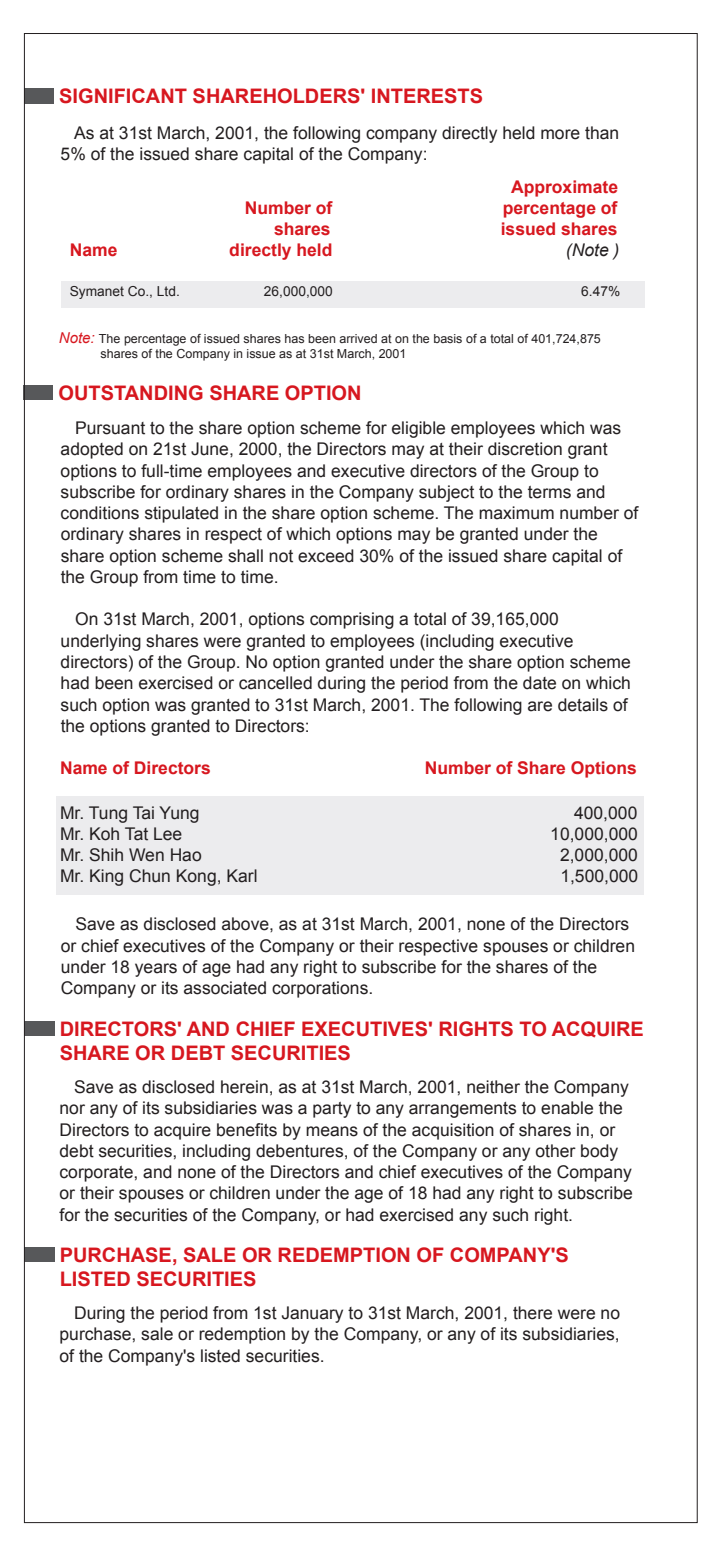
<style>
.page{position:relative;width:709px;height:1560px;background:#fff}
.page>*{position:absolute;margin:0;border:0;box-sizing:border-box;transform-origin:0 0}
.t1{font:700 20px/23.8px "Arial";color:#d7171f}
.t2{font:17.5px/21.2px "Arial";color:#231f20}
.t3{font:700 17.5px "Arial";color:#d7171f}
.t4{font:italic 17.5px "Arial";color:#231f20}
.t5{font:13.75px "Arial";color:#231f20}
.t6{font:12.5px/15px "Arial";color:#231f20}
.s1{font-style:italic;font-size:15px;color:#d7171f}
</style>
<div class="page">
<div style="left:24px;top:88px;width:30px;height:15px;background:#57585a"></div>
<div style="left:23px;top:386px;width:30px;height:14px;background:#57585a"></div>
<div style="left:61px;top:281px;width:583px;height:27px;background:#ececee"></div>
<div style="left:24px;top:1247px;width:30px;height:14px;background:#57585a"></div>
<div style="left:24px;top:1021px;width:30px;height:15px;background:#57585a"></div>
<div style="left:56px;top:796px;width:587px;height:98px;background:#ececee"></div>
<p class="t1" style="left:59px;top:84px;width:425px">SIGNIFICANT SHAREHOLDERS' INTERESTS</p>
<p class="t2" style="left:61px;top:122px;width:560px;text-indent:14px">As at 31st March, 2001, the following company directly held more than<br>5% of the issued share capital of the Company:</p>
<p class="t3" style="left:511px;top:174px;width:108px">Approximate</p>
<p class="t3" style="left:245px;top:195px;width:89px">Number of</p>
<p class="t3" style="left:502px;top:195px;width:116px">percentage of</p>
<p class="t3" style="left:274px;top:217px;width:58px">shares</p>
<p class="t3" style="left:501px;top:217px;width:118px">issued shares</p>
<p class="t3" style="left:70px;top:238px;width:49px">Name</p>
<p class="t3" style="left:229px;top:238px;width:105px">directly held</p>
<p class="t4" style="left:566px;top:238px;width:55px">(Note )</p>
<p class="t5" style="left:70px;top:282px;width:112px">Symanet Co., Ltd.</p>
<p class="t5" style="left:264px;top:282px;width:70px">26,000,000</p>
<p class="t5" style="left:581px;top:282px;width:40px">6.47%</p>
<p class="t6" style="left:101px;top:330px;width:502px;text-indent:-42px"><span class="s1">Note:</span> The percentage of issued shares has been arrived at on the basis of a total of 401,724,875 shares of the Company in issue as at 31st March, 2001</p>
<p class="t1" style="left:59px;top:382px;width:304px">OUTSTANDING SHARE OPTION</p>
<p class="t2" style="left:61px;top:417px;width:579px;text-indent:15px">Pursuant to the share option scheme for eligible employees which was adopted on 21st June, 2000, the Directors may at their discretion grant options to full-time employees and executive directors of the Group to subscribe for ordinary shares in the Company subject to the terms and conditions stipulated in the share option scheme. The maximum number of ordinary shares in respect of which options may be granted under the share option scheme shall not exceed 30% of the issued share capital of the Group from time to time.</p>
<p class="t2" style="left:61px;top:608px;width:572px;text-indent:15px">On 31st March, 2001, options comprising a total of 39,165,000 underlying shares were granted to employees (including executive directors) of the Group. No option granted under the share option scheme had been exercised or cancelled during the period from the date on which such option was granted to 31st March, 2001. The following are details of the options granted to Directors:</p>
<p class="t3" style="left:60px;top:755px;width:152px">Name of Directors</p>
<p class="t3" style="left:425px;top:755px;width:213px">Number of Share Options</p>
<p class="t2" style="left:60px;top:801px;width:141px">Mr. Tung Tai Yung</p>
<p class="t2" style="left:574px;top:801px;width:65px">400,000</p>
<p class="t2" style="left:60px;top:822px;width:124px">Mr. Koh Tat Lee</p>
<p class="t2" style="left:550px;top:822px;width:89px">10,000,000</p>
<p class="t2" style="left:60px;top:844px;width:143px">Mr. Shih Wen Hao</p>
<p class="t2" style="left:560px;top:844px;width:79px">2,000,000</p>
<p class="t2" style="left:60px;top:865px;width:199px">Mr. King Chun Kong, Karl</p>
<p class="t2" style="left:560px;top:865px;width:79px">1,500,000</p>
<p class="t2" style="left:61px;top:913px;width:575px;text-indent:15px">Save as disclosed above, as at 31st March, 2001, none of the Directors or chief executives of the Company or their respective spouses or children under 18 years of age had any right to subscribe for the shares of the Company or its associated corporations.</p>
<p class="t1" style="left:60px;top:1017px;width:586px">DIRECTORS' AND CHIEF EXECUTIVES' RIGHTS TO ACQUIRE<br>SHARE OR DEBT SECURITIES</p>
<p class="t2" style="left:60px;top:1076px;width:575px;text-indent:15px">Save as disclosed herein, as at 31st March, 2001, neither the Company nor any of its subsidiaries was a party to any arrangements to enable the Directors to acquire benefits by means of the acquisition of shares in, or debt securities, including debentures, of the Company or any other body corporate, and none of the Directors and chief executives of the Company or their spouses or children under the age of 18 had any right to subscribe for the securities of the Company, or had exercised any such right.</p>
<p class="t1" style="left:60px;top:1243px;width:510px">PURCHASE, SALE OR REDEMPTION OF COMPANY'S<br>LISTED SECURITIES</p>
<p class="t2" style="left:60px;top:1301px;width:562px;text-align:justify;text-indent:15px">During the period from 1st January to 31st March, 2001, there were no purchase, sale or redemption by the Company, or any of its subsidiaries, of the Company's listed securities.</p>
</div>
